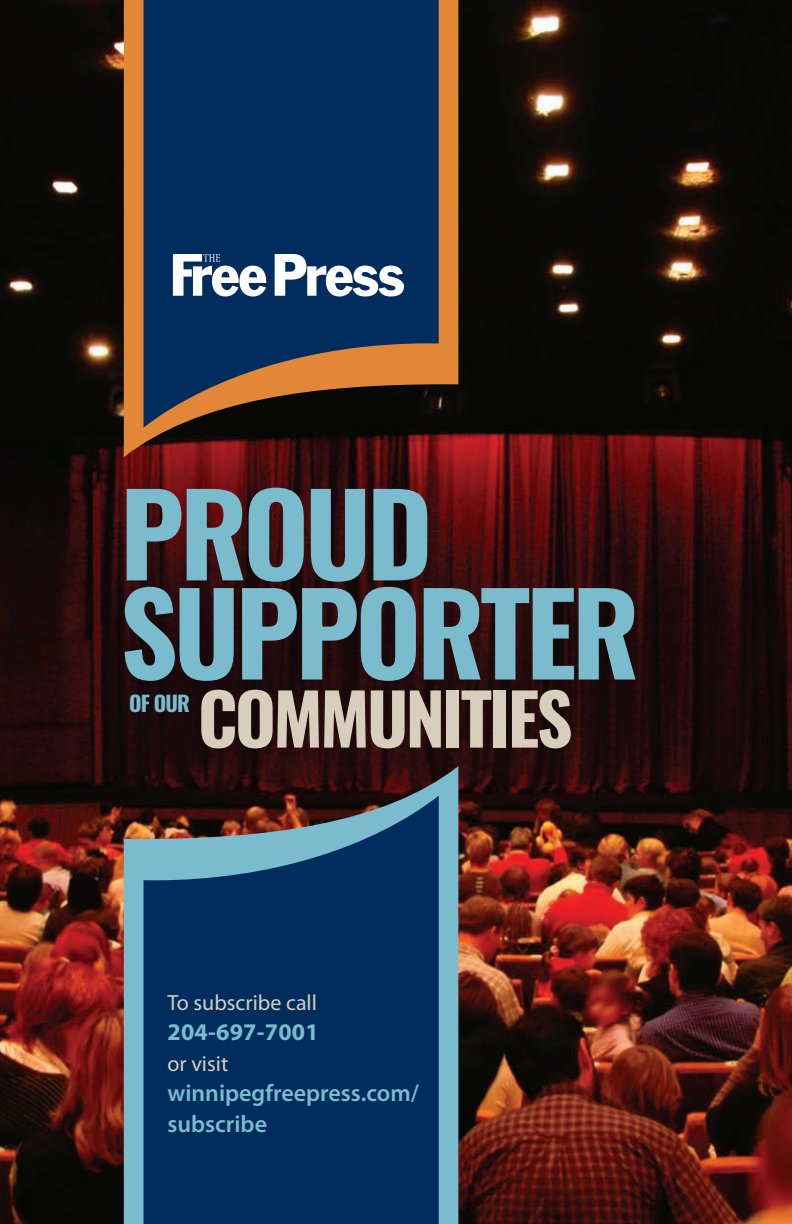
<style>
.page{position:relative;width:792px;height:1224px;background:#fff}
.page>*{position:absolute;margin:0;border:0;box-sizing:border-box;transform-origin:0 0}
.t1{font:700 113px/99.2px "Oswald";letter-spacing:-.04em;color:#7abcce}
.t2{font:700 70.6px "Oswald";letter-spacing:-.04em;color:#d8cebc}
.t3{font:600 24px/30.4px "Myriad Pro";color:#7abcce}
.t4{font:700 24px "Myriad Pro";letter-spacing:.01em;color:#7abcce}
.t5{font:22px "Myriad Pro";color:#d8cebc}
.t6{font:700 21.4px "Oswald";color:#7abcce}
</style>
<div class="page">
<img style="left:0;top:0;width:792px;height:1224px">
<svg style="left:124px;top:0;width:334px;height:457px;background:#a45927"></svg>
<svg style="left:124px;top:766px;width:334px;height:458px;background:#5c7983"></svg>
<svg style="left:144px;top:0;width:295px;height:428px;background:#123154"></svg>
<svg style="left:144px;top:796px;width:295px;height:428px;background:#0d3661"></svg>
<svg style="left:173px;top:254px;width:93px;height:43px"></svg>
<svg style="left:275px;top:254px;width:129px;height:43px"></svg>
<h1 class="t1" style="left:120px;top:492px;width:521px">PROUD<br>SUPPORTER</h1>
<p class="t6" style="left:129px;top:692px;width:62px">OF OUR</p>
<h2 class="t2" style="left:198px;top:682px;width:376px">COMMUNITIES</h2>
<p class="t5" style="left:167px;top:989px;width:151px">To subscribe call</p>
<p class="t4" style="left:167px;top:1016px;width:153px">204-697-7001</p>
<p class="t5" style="left:167px;top:1050px;width:62px">or visit</p>
<p class="t3" style="left:167px;top:1077px;width:253px">winnipegfreepress.com/ subscribe</p>
</div>
